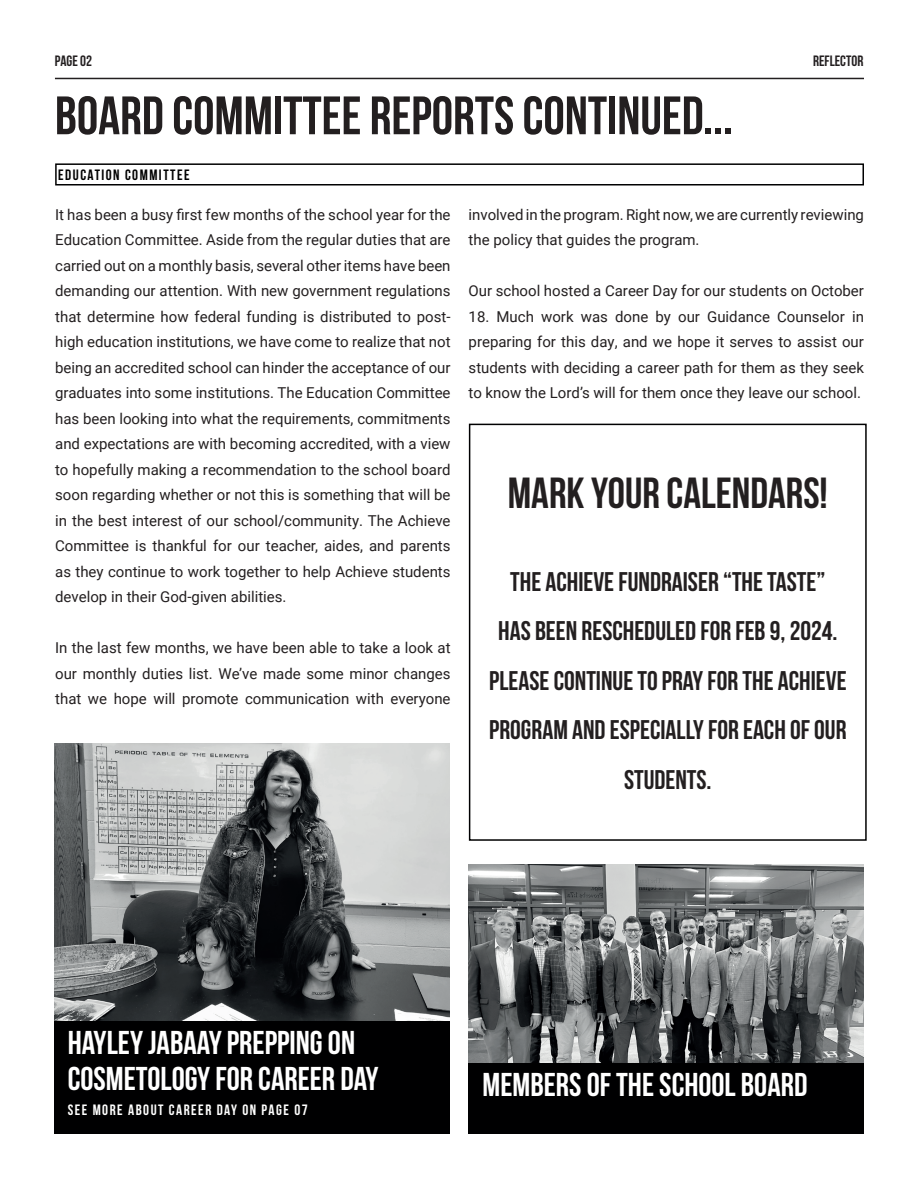
<style>
.page{position:relative;width:918px;height:1188px;background:#fff}
.page>*{position:absolute;margin:0;border:0;box-sizing:border-box;transform-origin:0 0}
.t1{font:700 54px "Bebas Neue";color:#231f20}
.t2{font:700 43.5px "Bebas Neue";color:#231f20}
.t3{font:700 33px/36px "Bebas Neue";color:#fff}
.t4{font:700 27px/49.5px "Bebas Neue";color:#231f20;text-align:center}
.t5{font:15px/25.5px "Roboto";color:#231f20;text-align:justify}
.t6{font:700 15px "Bebas Neue";letter-spacing:.1em;color:#fff}
.t7{font:700 15px "Bebas Neue";letter-spacing:.1em;color:#000001}
.t8{font:700 15px "Bebas Neue";color:#231f20}
</style>
<div class="page">
<hr style="left:55px;top:78px;width:809px;height:1px;background:#231f20">
<img style="left:55px;top:744px;width:394px;height:277px">
<div style="left:469px;top:424px;width:398px;height:417px;border:2px solid #000001"></div>
<div style="left:55px;top:163px;width:809px;height:23px;border:2px solid #000001"></div>
<div style="left:54px;top:1021px;width:395px;height:113px;background:#000001"></div>
<img style="left:469px;top:865px;width:395px;height:198px">
<div style="left:469px;top:1063px;width:395px;height:71px;background:#000001"></div>
<p class="t8" style="left:55px;top:53px;width:39px">PAGE 02</p>
<p class="t8" style="left:813px;top:53px;width:52px">REFLECTOR</p>
<h1 class="t1" style="left:55px;top:86px;width:680px">BOARD COMMITTEE REPORTS CONTINUED...</h1>
<p class="t7" style="left:58px;top:166px;width:133px">EDUCATION COMMITTEE</p>
<p class="t5" style="left:55px;top:201px;width:397px">It has been a busy first few months of the school year for the Education Committee. Aside from the regular duties that are carried out on a monthly basis, several other items have been demanding our attention. With new government regulations that determine how federal funding is distributed to post&shy;high education institutions, we have come to realize that not being an accredited school can hinder the acceptance of our graduates into some institutions. The Education Committee has been looking into what the requirements, commitments and expectations are with becoming accredited, with a view to hopefully making a recommendation to the school board soon regarding whether or not this is something that will be in the best interest of our school/community. The Achieve Committee is thankful for our teacher, aides, and parents as they continue to work together to help Achieve students develop in their God-given abilities.</p>
<p class="t5" style="left:55px;top:634px;width:397px">In the last few months, we have been able to take a look at our monthly duties list. We’ve made some minor changes that we hope will promote communication with everyone</p>
<p class="t5" style="left:469px;top:201px;width:397px">involved in the program. Right now, we are currently reviewing the policy that guides the program.</p>
<p class="t5" style="left:469px;top:277px;width:397px">Our school hosted a Career Day for our students on October</p>
<p class="t5" style="left:469px;top:303px;width:397px">18. Much work was done by our Guidance Counselor in preparing for this day, and we hope it serves to assist our students with deciding a career path for them as they seek to know the Lord’s will for them once they leave our school.</p>
<h2 class="t2" style="left:508px;top:469px;width:322px">MARK YOUR CALENDARS!</h2>
<h3 class="t4" style="left:489px;top:556px;width:359px">THE ACHIEVE FUNDRAISER “THE TASTE”<br>HAS BEEN RESCHEDULED FOR FEB 9, 2024.<br>PLEASE CONTINUE TO PRAY FOR THE ACHIEVE<br>PROGRAM AND ESPECIALLY FOR EACH OF OUR<br>STUDENTS.</h3>
<h3 class="t3" style="left:68px;top:1024px;width:312px">HAYLEY JABAAY PREPPING ON<br>COSMETOLOGY FOR CAREER DAY</h3>
<p class="t6" style="left:68px;top:1102px;width:242px">SEE MORE ABOUT CAREER DAY ON PAGE 07</p>
<h3 class="t3" style="left:483px;top:1066px;width:326px">MEMBERS OF THE SCHOOL BOARD</h3>
</div>
